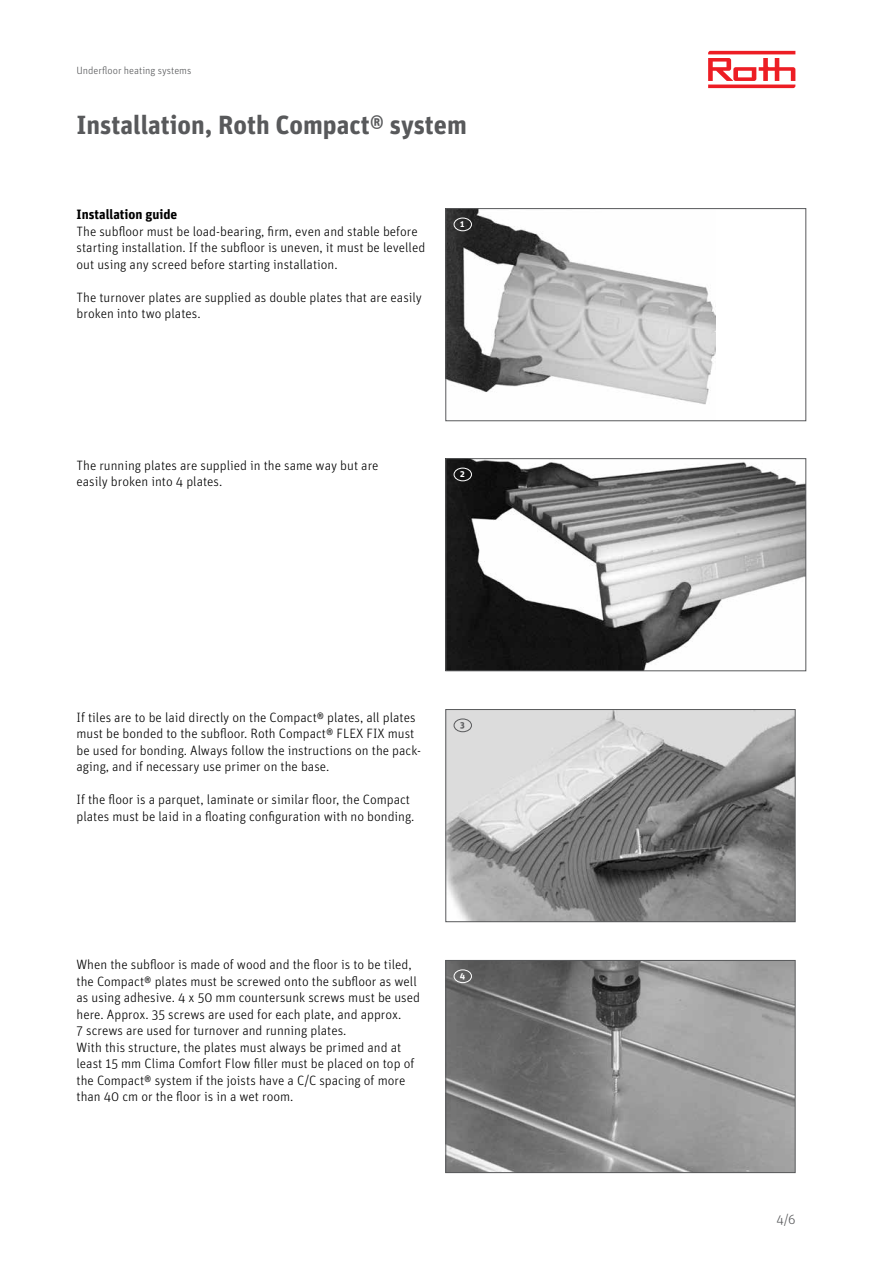
<style>
.page{position:relative;width:872px;height:1263px;background:#fff}
.page>*{position:absolute;margin:0;border:0;box-sizing:border-box;transform-origin:0 0}
.t1{font:700 26.25px "Unit OT";color:#58595b}
.t2{font:300 13.5px/16.5px "Unit OT";color:#000}
.t3{font:700 13.5px "Unit OT";color:#000}
.t4{font:300 13.5px "Unit OT";color:#58595b}
.t5{font:300 10.5px "Unit OT";color:#58595b}
.t6{font:700 9px "Unit OT";color:#fff}
.t7{font:700 9px "Unit OT";color:#58595b}
.s1{font-weight:500}
</style>
<div class="page">
<img style="left:447px;top:711px;width:346px;height:209px">
<div style="left:445px;top:709px;width:350px;height:213px;border:1px solid #58595b"></div>
<div style="left:454px;top:719px;width:18px;height:13px;border:1px solid #58595b;border-radius:50%"></div>
<img style="left:447px;top:962px;width:346px;height:209px">
<div style="left:445px;top:960px;width:350px;height:213px;border:1px solid #58595b"></div>
<div style="left:454px;top:970px;width:18px;height:13px;border:1px solid #fff;border-radius:50%"></div>
<svg style="left:708px;top:51px;width:87px;height:37px"></svg>
<img style="left:447px;top:210px;width:268px;height:195px">
<div style="left:445px;top:208px;width:361px;height:213px;border:1px solid #58595b"></div>
<div style="left:454px;top:218px;width:18px;height:13px;border:1px solid #fff;border-radius:50%"></div>
<img style="left:447px;top:460px;width:357px;height:209px">
<div style="left:445px;top:458px;width:361px;height:213px;border:1px solid #58595b"></div>
<div style="left:454px;top:468px;width:18px;height:13px;border:1px solid #fff;border-radius:50%"></div>
<p class="t5" style="left:77px;top:64px;width:116px">Underfloor heating systems</p>
<h1 class="t1" style="left:77px;top:107px;width:392px">Installation, Roth Compact<span class="s1">®</span> system</h1>
<p class="t3" style="left:77px;top:206px;width:102px">Installation guide</p>
<p class="t2" style="left:77px;top:223px;width:350px">The subfloor must be load-bearing, firm, even and stable before starting installation. If the subfloor is uneven, it must be levelled out using any screed before starting installation.</p>
<p class="t2" style="left:77px;top:289px;width:347px">The turnover plates are supplied as double plates that are easily broken into two plates.</p>
<p class="t6" style="left:460px;top:218px;width:6px">1</p>
<p class="t2" style="left:77px;top:457px;width:303px">The running plates are supplied in the same way but are easily broken into 4 plates.</p>
<p class="t6" style="left:460px;top:468px;width:6px">2</p>
<p class="t2" style="left:77px;top:709px;width:346px">If tiles are to be laid directly on the Compact® plates, all plates must be bonded to the subfloor. Roth Compact® FLEX FIX must be used for bonding. Always follow the instructions on the pack&shy;aging, and if necessary use primer on the base.</p>
<p class="t2" style="left:77px;top:791px;width:339px">If the floor is a parquet, laminate or similar floor, the Compact plates must be laid in a floating configuration with no bonding.</p>
<p class="t7" style="left:460px;top:719px;width:6px">3</p>
<p class="t2" style="left:77px;top:956px;width:345px">When the subfloor is made of wood and the floor is to be tiled, the Compact® plates must be screwed onto the subfloor as well as using adhesive. 4 x 50 mm countersunk screws must be used here. Approx. 35 screws are used for each plate, and approx.<br>7 screws are used for turnover and running plates.<br>With this structure, the plates must always be primed and at least 15 mm Clima Comfort Flow filler must be placed on top of the Compact® system if the joists have a C/C spacing of more than 40 cm or the floor is in a wet room.</p>
<p class="t6" style="left:460px;top:970px;width:7px">4</p>
<p class="t4" style="left:776px;top:1211px;width:21px">4/6</p>
</div>
